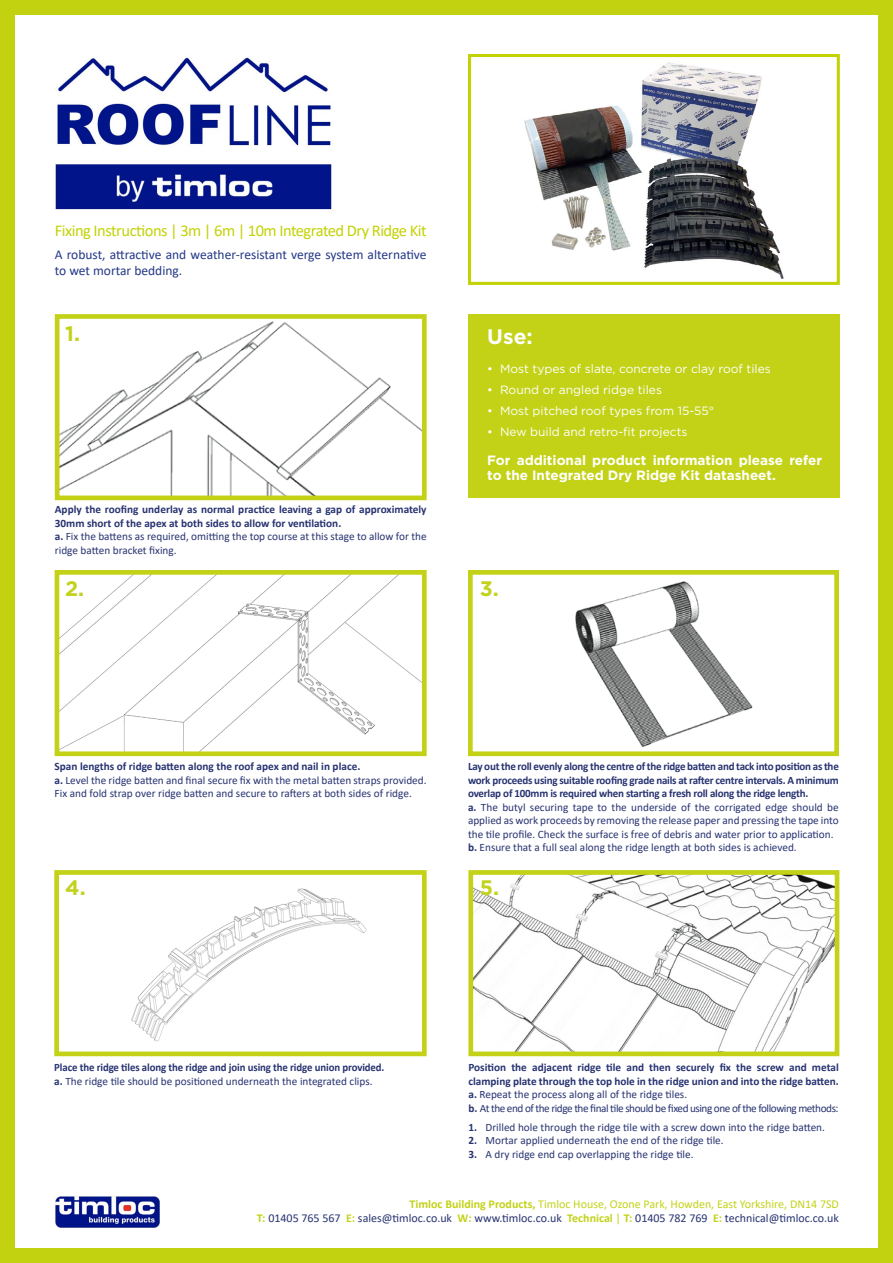
<style>
.page{position:relative;width:893px;height:1263px;background:#fff}
.page>*{position:absolute;margin:0;border:0;box-sizing:border-box;transform-origin:0 0}
.t1{font:700 21px "Gotham";color:#c3d21d}
.t2{font:700 21px "Gotham";color:#fff}
.t3{font:16.5px "Calibri";letter-spacing:-.03em;color:#c3d205}
.t4{font:13.5px/16.2px "Calibri";color:#243887}
.t5{font:700 13.5px/15px "Gotham";color:#fff}
.t6{font:12px/14.4px "Calibri";color:#283371;text-align:right}
.t7{font:12px "Gotham";color:#fff}
.t8{font:11.25px/13.5px "Calibri";color:#283371}
.t9{font:700 11.25px/13.5px "Calibri";color:#283371}
.t10{font:700 11.25px/13.5px "Calibri";color:#283371;scale:.96 1}
.s1{font-weight:400}
.s2{font-weight:700}
.s3{font-weight:700;color:#c3d217}
.s4{color:#c3d217}
</style>
<div class="page">
<div style="left:0;top:0;width:893px;height:1263px;border:15px solid #c3d210"></div>
<img style="left:55px;top:1196px;width:105px;height:32px">
<img style="left:55px;top:57px;width:277px;height:153px">
<img style="left:524px;top:62px;width:260px;height:217px">
<div style="left:468px;top:54px;width:372px;height:231px;border:3px solid #c3d205"></div>
<div style="left:468px;top:314px;width:372px;height:184px;background:#c3d217"></div>
<img style="left:61px;top:321px;width:360px;height:173px">
<div style="left:55px;top:314px;width:372px;height:186px;border:5px solid #c3d217"></div>
<img style="left:61px;top:576px;width:360px;height:174px">
<div style="left:55px;top:570px;width:372px;height:186px;border:5px solid #c3d217"></div>
<img style="left:575px;top:581px;width:178px;height:166px">
<div style="left:468px;top:570px;width:371px;height:186px;border:5px solid #c3d217"></div>
<img style="left:131px;top:888px;width:236px;height:154px">
<div style="left:54px;top:870px;width:373px;height:186px;border:5px solid #c3d217"></div>
<img style="left:474px;top:876px;width:359px;height:174px">
<div style="left:468px;top:870px;width:371px;height:186px;border:5px solid #c3d217"></div>
<h2 class="t3" style="left:55px;top:219px;width:373px">Fixing Instructions | 3m | 6m | 10m Integrated Dry Ridge Kit</h2>
<p class="t4" style="left:55px;top:246px;width:373px">A robust, attractive and weather-resistant verge system alternative to wet mortar bedding.</p>
<h1 class="t1" style="left:65px;top:319px;width:16px">1.</h1>
<p class="t9" style="left:55px;top:502px;width:373px">Apply the roofing underlay as normal practice leaving a gap of approximately 30mm short of the apex at both sides to allow for ventilation.<br>a. <span class="s1">Fix the battens as required, omitting the top course at this stage to allow for the ridge batten bracket fixing.</span></p>
<h1 class="t2" style="left:487px;top:322px;width:47px">Use:</h1>
<p class="t7" style="left:487px;top:361px;width:285px">• Most types of slate, concrete or clay roof tiles</p>
<p class="t7" style="left:487px;top:382px;width:176px">• Round or angled ridge tiles</p>
<p class="t7" style="left:487px;top:403px;width:229px">• Most pitched roof types from 15-55°</p>
<p class="t7" style="left:487px;top:424px;width:202px">• New build and retro-fit projects</p>
<p class="t5" style="left:487px;top:453px;width:336px">For additional product information please refer to the Integrated Dry Ridge Kit datasheet.</p>
<h1 class="t1" style="left:65px;top:575px;width:21px">2.</h1>
<h1 class="t1" style="left:480px;top:575px;width:21px">3.</h1>
<p class="t8" style="left:55px;top:759px;width:373px"><span class="s2">Span lengths of ridge batten along the roof apex and nail in place.<br>a.</span> Level the ridge batten and final secure fix with the metal batten straps provided.<br>Fix and fold strap over ridge batten and secure to rafters at both sides of ridge.</p>
<p class="t8" style="left:468px;top:759px;width:372px"><span class="s2">Lay out the roll evenly along the centre of the ridge batten and tack into position as the work proceeds using suitable roofing grade nails at rafter centre intervals. A minimum overlap of 100mm is required when starting a fresh roll along the ridge length.<br>a.</span> The butyl securing tape to the underside of the corrigated edge should be applied as work proceeds by removing the release paper and pressing the tape into the tile profile. Check the surface is free of debris and water prior to application. <span class="s2">b.</span> Ensure that a full seal along the ridge length at both sides is achieved.</p>
<h1 class="t1" style="left:65px;top:874px;width:22px">4.</h1>
<h1 class="t1" style="left:480px;top:874px;width:21px">5.</h1>
<p class="t10" style="left:54px;top:1060px;width:345px">Place the ridge tiles along the ridge and join using the ridge union provided. a. <span class="s1">The ridge tile should be positioned underneath the integrated clips.</span></p>
<p class="t9" style="left:468px;top:1060px;width:372px">Position the adjacent ridge tile and then securely fix the screw and metal clamping plate through the top hole in the ridge union and into the ridge batten. a. <span class="s1">Repeat the process along all of the ridge tiles.<br></span>b. <span class="s1">At the end of the ridge the final tile should be fixed using one of the following methods:</span></p>
<p class="t8" style="left:468px;top:1120px;width:358px"><span class="s2">1.</span> Drilled hole through the ridge tile with a screw down into the ridge batten.</p>
<p class="t8" style="left:468px;top:1133px;width:257px"><span class="s2">2.</span> Mortar applied underneath the end of the ridge tile.</p>
<p class="t8" style="left:468px;top:1147px;width:227px"><span class="s2">3.</span> A dry ridge end cap overlapping the ridge tile.</p>
<p class="t6" style="left:257px;top:1196px;width:584px"><span class="s3">Timloc Building Products,</span> <span class="s4">Timloc House, Ozone Park, Howden, East Yorkshire, DN14 7SD<br></span><span class="s3">T:</span> 01405 765 567 <span class="s3">E:</span> sales@timloc.co.uk <span class="s3">W:</span> www.timloc.co.uk <span class="s3">Technical</span> <span class="s4">|</span> <span class="s3">T:</span> 01405 782 769 <span class="s3">E:</span> technical@timloc.co.uk</p>
</div>
